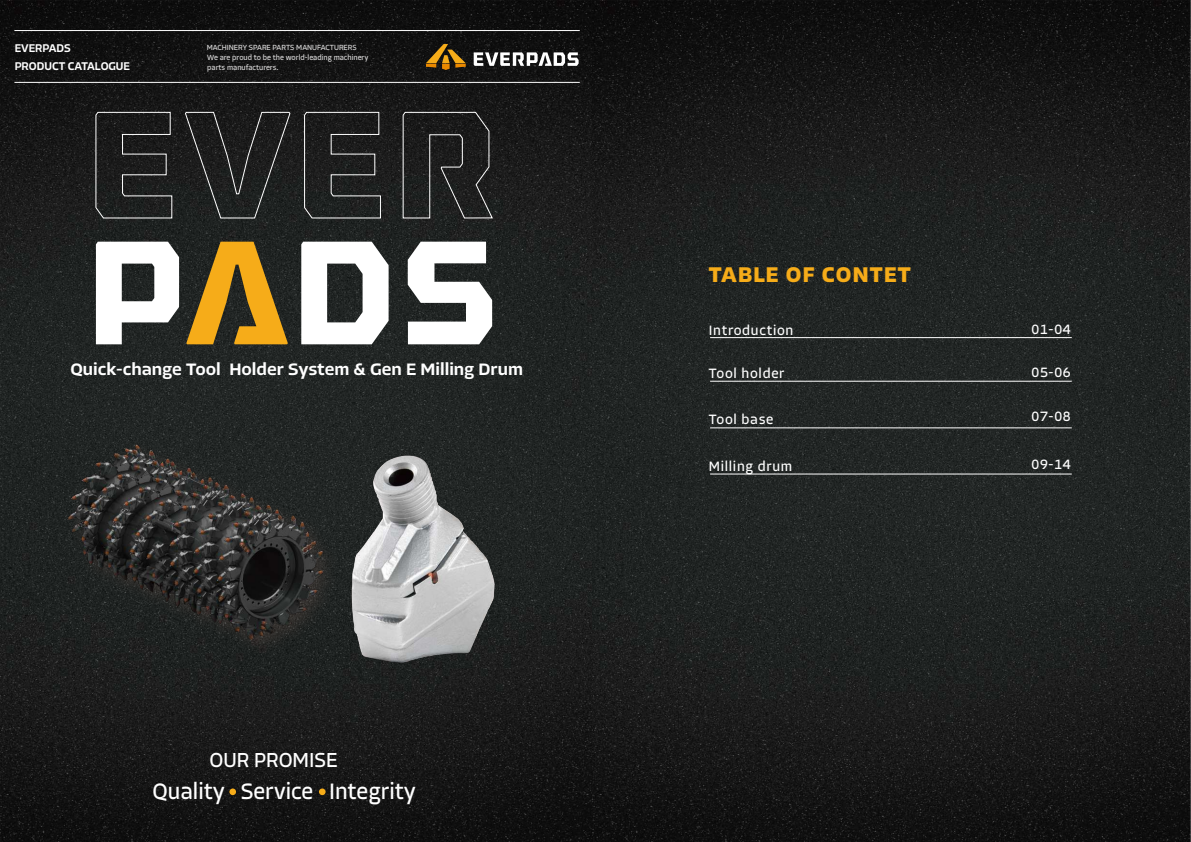
<style>
.page{position:relative;width:1191px;height:842px;background:#fff}
.page>*{position:absolute;margin:0;border:0;box-sizing:border-box;transform-origin:0 0}
.t1{font:23.1px "Allotrope";color:#fff}
.t2{font:700 22px "Allotrope";letter-spacing:.05em;color:#f6ac19}
.t3{font:21px "Allotrope";color:#fff}
.t4{font:500 17.1px "Allotrope";color:#fff;scale:1.07 1}
.t5{font:14px "Allotrope";letter-spacing:.05em;color:#fff}
.t6{font:500 11.6px "Allotrope";color:#fff}
.t7{font:7.7px/9.8px "Allotrope";color:#dcdbdb}
</style>
<div class="page">
<img style="left:0;top:0;width:1190px;height:842px">
<svg style="left:426px;top:44px;width:40px;height:26px"></svg>
<svg style="left:474px;top:52px;width:104px;height:14px"></svg>
<svg style="left:304px;top:112px;width:77px;height:107px;background:#2b2c2c"></svg>
<svg style="left:95px;top:112px;width:77px;height:107px;background:#292a2a"></svg>
<svg style="left:185px;top:111px;width:106px;height:108px;background:#262727"></svg>
<svg style="left:402px;top:112px;width:91px;height:107px;background:#292a29"></svg>
<svg style="left:408px;top:242px;width:84px;height:102px"></svg>
<svg style="left:96px;top:242px;width:83px;height:102px"></svg>
<svg style="left:301px;top:242px;width:87px;height:102px"></svg>
<svg style="left:186px;top:242px;width:102px;height:102px;background:#8e6a1e"></svg>
<hr style="left:14px;top:30px;width:566px;height:1px;background:#fff">
<hr style="left:14px;top:82px;width:566px;height:1px;background:#fff">
<div style="left:229px;top:788px;width:7px;height:7px;background:#f6ac19;border-radius:50%"></div>
<div style="left:319px;top:788px;width:6px;height:7px;background:#f6ac19;border-radius:50%"></div>
<hr style="left:710px;top:337px;width:361px;height:1px;background:#fff">
<hr style="left:710px;top:427px;width:361px;height:1px;background:#fff">
<hr style="left:710px;top:474px;width:361px;height:1px;background:#fff">
<hr style="left:710px;top:381px;width:361px;height:1px;background:#fff">
<img style="left:59px;top:436px;width:287px;height:226px">
<img style="left:0;top:437px;width:276px;height:215px">
<img style="left:276px;top:437px;width:271px;height:234px">
<h3 class="t6" style="left:15px;top:40px;width:58px">EVERPADS</h3>
<p class="t7" style="left:207px;top:43px;width:163px">MACHINERY SPARE PARTS MANUFACTURERS<br>We are proud to be the world-leading machinery parts manufacturers.</p>
<h3 class="t6" style="left:15px;top:58px;width:117px">PRODUCT CATALOGUE</h3>
<h3 class="t4" style="left:70px;top:358px;width:424px">Quick-change Tool Holder System &amp; Gen E Milling Drum</h3>
<h3 class="t3" style="left:209px;top:746px;width:129px">OUR PROMISE</h3>
<h1 class="t1" style="left:153px;top:776px;width:265px">Quality Service Integrity</h1>
<h2 class="t2" style="left:709px;top:260px;width:203px">TABLE OF CONTET</h2>
<h3 class="t5" style="left:709px;top:321px;width:86px">Introduction</h3>
<h3 class="t5" style="left:709px;top:364px;width:77px">Tool holder</h3>
<h3 class="t5" style="left:709px;top:410px;width:66px">Tool base</h3>
<h3 class="t5" style="left:709px;top:457px;width:85px">Milling drum</h3>
<h3 class="t5" style="left:1031px;top:320px;width:41px">01-04</h3>
<h3 class="t5" style="left:1031px;top:363px;width:41px">05-06</h3>
<h3 class="t5" style="left:1031px;top:407px;width:41px">07-08</h3>
<h3 class="t5" style="left:1031px;top:455px;width:41px">09-14</h3>
</div>
